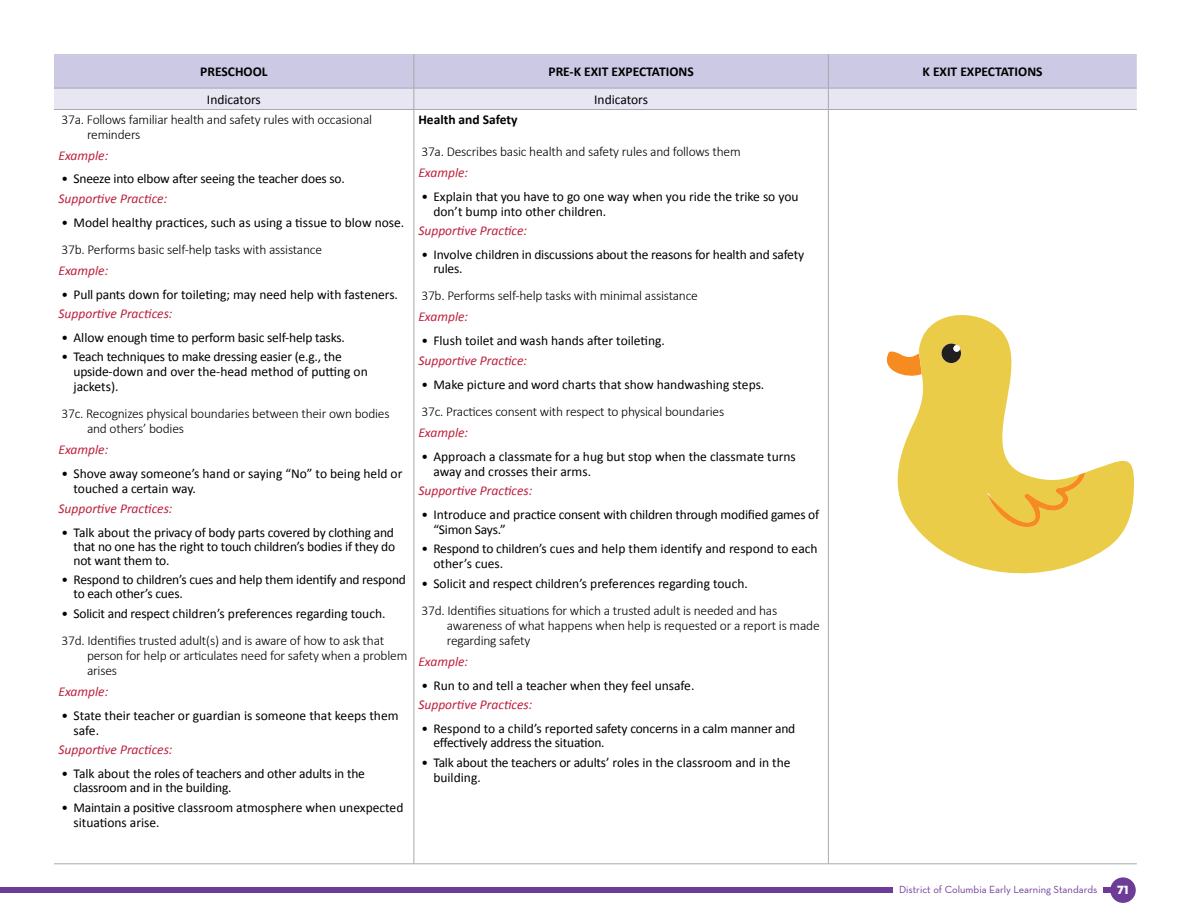
<style>
.page{position:relative;width:1188px;height:918px;background:#fff}
.page>*{position:absolute;margin:0;border:0;box-sizing:border-box;transform-origin:0 0}
.t1{font:13.5px/15px "Calibri";letter-spacing:-.01em;color:#000}
.t2{font:300 13.5px/15px "Calibri";letter-spacing:-.015em;color:#000}
.t3{font:italic 13.5px "Calibri";color:#bd1f3d}
.t4{font:700 13.5px "Calibri";color:#000}
.t5{font:12px "Neutra Disp Titling";color:#fff}
.t6{font:10.5px "Neutra Text";color:#6d3c97}
</style>
<div class="page">
<div style="left:0;top:887px;width:1118px;height:6px;background:#6d3c97"></div>
<div style="left:1110px;top:877px;width:26px;height:26px;background:#6d3c97;border-radius:50%"></div>
<div style="left:893px;top:883px;width:210px;height:15px;background:#fff"></div>
<hr style="left:414px;top:110px;width:1px;height:754px;background:#a7a9ac">
<hr style="left:828px;top:110px;width:1px;height:754px;background:#a7a9ac">
<svg style="left:54px;top:54px;width:1083px;height:55px;background:#d4d3e8"></svg>
<hr style="left:54px;top:109px;width:360px;height:1px;background:#a7a9ac">
<hr style="left:414px;top:109px;width:414px;height:1px;background:#a7a9ac">
<hr style="left:828px;top:109px;width:309px;height:1px;background:#a7a9ac">
<hr style="left:54px;top:864px;width:360px;height:1px;background:#a7a9ac">
<hr style="left:414px;top:864px;width:414px;height:1px;background:#a7a9ac">
<hr style="left:828px;top:864px;width:309px;height:1px;background:#a7a9ac">
<svg style="left:887px;top:315px;width:247px;height:259px"></svg>
<svg style="left:987px;top:473px;width:98px;height:57px;background:#edc54d"></svg>
<svg style="left:942px;top:344px;width:19px;height:19px"></svg>
<p class="t4" style="left:200px;top:62px;width:69px">PRESCHOOL</p>
<p class="t4" style="left:548px;top:62px;width:147px">PRE-K EXIT EXPECTATIONS</p>
<p class="t4" style="left:923px;top:62px;width:122px">K EXIT EXPECTATIONS</p>
<p class="t1" style="left:207px;top:92px;width:55px">Indicators</p>
<p class="t1" style="left:594px;top:92px;width:55px">Indicators</p>
<p class="t2" style="left:87px;top:112px;width:287px;text-indent:-26px">37a. Follows familiar health and safety rules with occasional reminders</p>
<p class="t3" style="left:59px;top:146px;width:51px">Example:</p>
<p class="t1" style="left:62px;top:171px;width:285px">• Sneeze into elbow after seeing the teacher does so.</p>
<p class="t3" style="left:59px;top:189px;width:110px">Supportive Practice:</p>
<p class="t1" style="left:62px;top:215px;width:344px">• Model healthy practices, such as using a tissue to blow nose.</p>
<p class="t2" style="left:62px;top:242px;width:262px">37b. Performs basic self-help tasks with assistance</p>
<p class="t3" style="left:59px;top:261px;width:51px">Example:</p>
<p class="t1" style="left:62px;top:287px;width:338px">• Pull pants down for toileting; may need help with fasteners.</p>
<p class="t3" style="left:59px;top:305px;width:116px">Supportive Practices:</p>
<p class="t1" style="left:62px;top:330px;width:285px">• Allow enough time to perform basic self-help tasks.</p>
<p class="t1" style="left:74px;top:349px;width:296px;text-indent:-12px">• Teach techniques to make dressing easier (e.g., the upside-down and over the-head method of putting on jackets).</p>
<p class="t2" style="left:87px;top:406px;width:304px;text-indent:-26px">37c. Recognizes physical boundaries between their own bodies and others’ bodies</p>
<p class="t3" style="left:59px;top:440px;width:51px">Example:</p>
<p class="t1" style="left:74px;top:466px;width:330px;text-indent:-12px">• Shove away someone’s hand or saying “No” to being held or touched a certain way.</p>
<p class="t3" style="left:59px;top:499px;width:116px">Supportive Practices:</p>
<p class="t1" style="left:74px;top:525px;width:323px;line-height:14.2px;text-align:justify;text-indent:-12px">• Talk about the privacy of body parts covered by clothing and that no one has the right to touch children’s bodies if they do not want them to.</p>
<p class="t1" style="left:74px;top:572px;width:334px;line-height:14.2px;text-indent:-12px">• Respond to children’s cues and help them identify and respond to each other’s cues.</p>
<p class="t1" style="left:62px;top:605px;width:326px">• Solicit and respect children’s preferences regarding touch.</p>
<p class="t2" style="left:87px;top:633px;width:322px;text-indent:-26px">37d. Identifies trusted adult(s) and is aware of how to ask that person for help or articulates need for safety when a problem arises</p>
<p class="t3" style="left:59px;top:682px;width:51px">Example:</p>
<p class="t1" style="left:74px;top:707px;width:327px;text-indent:-12px">• State their teacher or guardian is someone that keeps them safe.</p>
<p class="t3" style="left:59px;top:740px;width:116px">Supportive Practices:</p>
<p class="t1" style="left:74px;top:766px;width:293px;line-height:14.2px;text-indent:-12px">• Talk about the roles of teachers and other adults in the classroom and in the building.</p>
<p class="t1" style="left:74px;top:800px;width:331px;text-indent:-12px">• Maintain a positive classroom atmosphere when unexpected situations arise.</p>
<p class="t4" style="left:418px;top:110px;width:101px">Health and Safety</p>
<p class="t2" style="left:421px;top:144px;width:321px">37a. Describes basic health and safety rules and follows them</p>
<p class="t3" style="left:418px;top:163px;width:51px">Example:</p>
<p class="t1" style="left:433px;top:188px;width:367px;text-indent:-12px">• Explain that you have to go one way when you ride the trike so you don’t bump into other children.</p>
<p class="t3" style="left:418px;top:221px;width:110px">Supportive Practice:</p>
<p class="t1" style="left:433px;top:247px;width:372px;line-height:14.2px;text-indent:-12px">• Involve children in discussions about the reasons for health and safety rules.</p>
<p class="t2" style="left:421px;top:288px;width:278px">37b. Performs self-help tasks with minimal assistance</p>
<p class="t3" style="left:418px;top:308px;width:51px">Example:</p>
<p class="t1" style="left:421px;top:333px;width:245px">• Flush toilet and wash hands after toileting.</p>
<p class="t3" style="left:418px;top:351px;width:110px">Supportive Practice:</p>
<p class="t1" style="left:421px;top:377px;width:345px">• Make picture and word charts that show handwashing steps.</p>
<p class="t2" style="left:421px;top:404px;width:304px">37c. Practices consent with respect to physical boundaries</p>
<p class="t3" style="left:418px;top:423px;width:51px">Example:</p>
<p class="t1" style="left:433px;top:449px;width:364px;text-indent:-12px">• Approach a classmate for a hug but stop when the classmate turns away and crosses their arms.</p>
<p class="t3" style="left:418px;top:482px;width:116px">Supportive Practices:</p>
<p class="t1" style="left:433px;top:507px;width:387px;line-height:14.2px;text-indent:-12px">• Introduce and practice consent with children through modified games of “Simon Says.”</p>
<p class="t1" style="left:433px;top:541px;width:386px;text-indent:-12px">• Respond to children’s cues and help them identify and respond to each other’s cues.</p>
<p class="t1" style="left:421px;top:575px;width:328px">• Solicit and respect children’s preferences regarding touch.</p>
<p class="t2" style="left:447px;top:603px;width:374px;text-indent:-26px">37d. Identifies situations for which a trusted adult is needed and has awareness of what happens when help is requested or a report is made regarding safety</p>
<p class="t3" style="left:418px;top:652px;width:51px">Example:</p>
<p class="t1" style="left:421px;top:677px;width:275px">• Run to and tell a teacher when they feel unsafe.</p>
<p class="t3" style="left:418px;top:695px;width:116px">Supportive Practices:</p>
<p class="t1" style="left:433px;top:721px;width:363px;line-height:14.2px;text-indent:-12px">• Respond to a child’s reported safety concerns in a calm manner and effectively address the situation.</p>
<p class="t1" style="left:433px;top:755px;width:359px;text-indent:-12px">• Talk about the teachers or adults’ roles in the classroom and in the building.</p>
<p class="t6" style="left:899px;top:883px;width:200px">District of Columbia Early Learning Standards</p>
<p class="t5" style="left:1117px;top:882px;width:13px">71</p>
</div>
